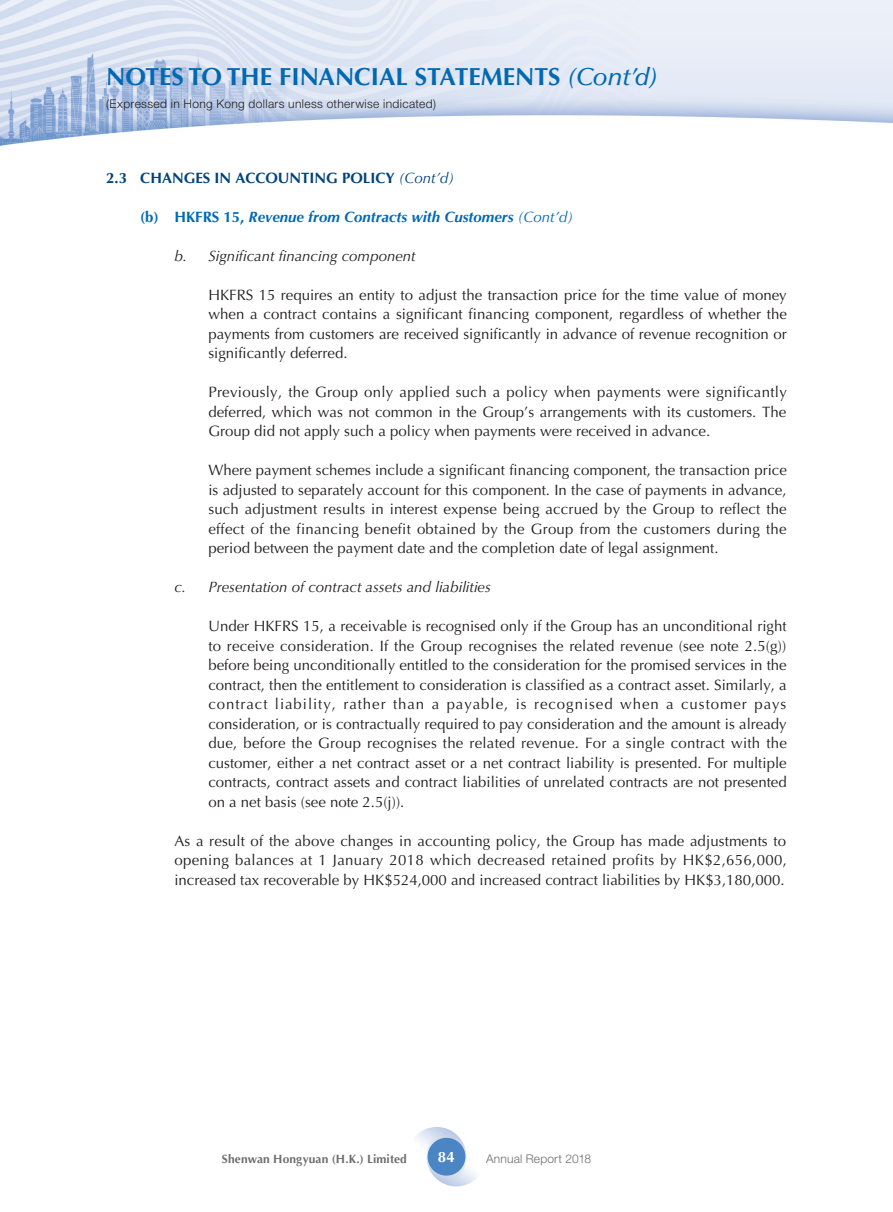
<style>
.page{position:relative;width:893px;height:1212px;background:#fff}
.page>*{position:absolute;margin:0;border:0;box-sizing:border-box;transform-origin:0 0}
.t1{font:700 24.75px "Optima LT Std";color:#0168b3}
.t2{font:15px/19.5px "Optima LT Std";color:#231f20;text-align:justify}
.t3{font:italic 15px "Optima LT Std";color:#231f20}
.t4{font:italic 700 15px "Optima LT Std";color:#0168b3}
.t5{font:700 15px "Optima LT Std";color:#00437a}
.t6{font:700 15px "Optima LT Std";color:#fff}
.t7{font:300 12px "Helvetica Neue LT Std";letter-spacing:.03em;color:#231f20}
.t8{font:700 12px "Optima LT Std";letter-spacing:.01em;color:#6c6d70}
.t9{font:300 12px "Helvetica Neue LT Std";letter-spacing:.015em;color:#6c6d70}
.s1{font-weight:500;font-style:italic}
.s2{font-weight:400;font-style:italic}
.s3{font-style:normal}
.s4{font-weight:400}
</style>
<div class="page">
<img style="left:0;top:0;width:893px;height:146px">
<svg style="left:407px;top:1127px;width:59px;height:59px"></svg>
<svg style="left:426px;top:1127px;width:60px;height:59px"></svg>
<div style="left:428px;top:1138px;width:37px;height:37px;background:#4c85c3;border-radius:50%"></div>
<h1 class="t1" style="left:106px;top:62px;width:553px">NOTES TO THE FINANCIAL STATEMENTS <span class="s1">(Cont’d)</span></h1>
<p class="t7" style="left:106px;top:96px;width:331px">(Expressed in Hong Kong dollars unless otherwise indicated)</p>
<p class="t5" style="left:106px;top:169px;width:349px">2.3 CHANGES IN ACCOUNTING POLICY <span class="s2">(Cont’d)</span></p>
<p class="t4" style="left:140px;top:208px;width:435px"><span class="s3">(b) HKFRS 15,</span> Revenue from Contracts with Customers <span class="s4">(Cont’d)</span></p>
<p class="t3" style="left:174px;top:247px;width:243px">b. Significant financing component</p>
<p class="t2" style="left:208px;top:285px;width:580px">HKFRS 15 requires an entity to adjust the transaction price for the time value of money when a contract contains a significant financing component, regardless of whether the payments from customers are received significantly in advance of revenue recognition or significantly deferred.</p>
<p class="t2" style="left:208px;top:382px;width:580px">Previously, the Group only applied such a policy when payments were significantly deferred, which was not common in the Group’s arrangements with its customers. The Group did not apply such a policy when payments were received in advance.</p>
<p class="t2" style="left:208px;top:460px;width:580px">Where payment schemes include a significant financing component, the transaction price is adjusted to separately account for this component. In the case of payments in advance, such adjustment results in interest expense being accrued by the Group to reflect the effect of the financing benefit obtained by the Group from the customers during the period between the payment date and the completion date of legal assignment.</p>
<p class="t3" style="left:174px;top:578px;width:318px">c. Presentation of contract assets and liabilities</p>
<p class="t2" style="left:208px;top:616px;width:580px">Under HKFRS 15, a receivable is recognised only if the Group has an unconditional right to receive consideration. If the Group recognises the related revenue (see note 2.5(g)) before being unconditionally entitled to the consideration for the promised services in the contract, then the entitlement to consideration is classified as a contract asset. Similarly, a contract liability, rather than a payable, is recognised when a customer pays consideration, or is contractually required to pay consideration and the amount is already due, before the Group recognises the related revenue. For a single contract with the customer, either a net contract asset or a net contract liability is presented. For multiple contracts, contract assets and contract liabilities of unrelated contracts are not presented on a net basis (see note 2.5(j)).</p>
<p class="t2" style="left:174px;top:831px;width:614px">As a result of the above changes in accounting policy, the Group has made adjustments to opening balances at 1 January 2018 which decreased retained profits by HK$2,656,000, increased tax recoverable by HK$524,000 and increased contract liabilities by HK$3,180,000.</p>
<p class="t8" style="left:222px;top:1152px;width:187px">Shenwan Hongyuan (H.K.) Limited</p>
<p class="t6" style="left:438px;top:1148px;width:19px">84</p>
<p class="t9" style="left:486px;top:1151px;width:107px">Annual Report 2018</p>
</div>
